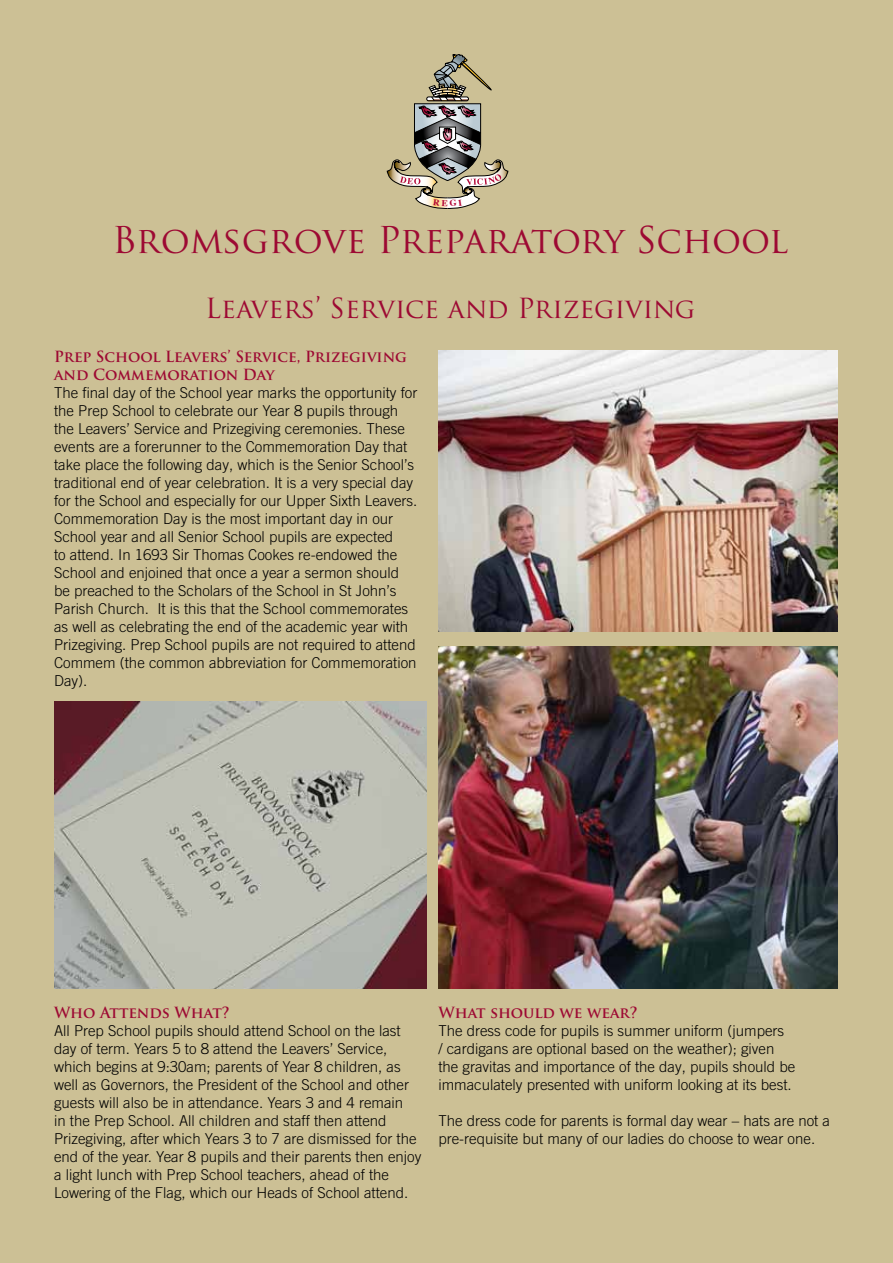
<style>
.page{position:relative;width:893px;height:1263px;background:#ccc095}
.page>*{position:absolute;margin:0;border:0;box-sizing:border-box;transform-origin:0 0}
.t1{font:36px "Trajan Pro";color:#9d0933}
.t2{font:27px "Trajan Pro";color:#9d0933}
.t3{font:300 15px/18px "Trade Gothic LT Com";color:#000}
.t4{font:700 15px/18px "Trajan Pro";color:#9d0933}
</style>
<div class="page">
<img style="left:438px;top:351px;width:400px;height:280px">
<img style="left:438px;top:646px;width:399px;height:343px">
<img style="left:54px;top:701px;width:372px;height:288px">
<svg style="left:387px;top:54px;width:121px;height:155px"></svg>
<h1 class="t1" style="left:112px;top:217px;width:678px">Bromsgrove Preparatory School</h1>
<h2 class="t2" style="left:205px;top:291px;width:492px">Leavers’ Service and Prizegiving</h2>
<p class="t4" style="left:54px;top:348px;width:354px">Prep School Leavers’ Service, Prizegiving and Commemoration Day</p>
<p class="t3" style="left:54px;top:384px;width:365px">The final day of the School year marks the opportunity for the Prep School to celebrate our Year 8 pupils through the Leavers’ Service and Prizegiving ceremonies. These events are a forerunner to the Commemoration Day that take place the following day, which is the Senior School’s traditional end of year celebration. It is a very special day for the School and especially for our Upper Sixth Leavers.<br>Commemoration Day is the most important day in our School year and all Senior School pupils are expected<br>to attend. In 1693 Sir Thomas Cookes re-endowed the School and enjoined that once a year a sermon should be preached to the Scholars of the School in St John’s Parish Church. It is this that the School commemorates as well as celebrating the end of the academic year with Prizegiving. Prep School pupils are not required to attend Commem (the common abbreviation for Commemoration Day).</p>
<p class="t4" style="left:54px;top:1003px;width:177px">Who Attends What?</p>
<p class="t3" style="left:54px;top:1021px;width:369px">All Prep School pupils should attend School on the last day of term. Years 5 to 8 attend the Leavers’ Service, which begins at 9:30am; parents of Year 8 children, as well as Governors, the President of the School and other guests will also be in attendance. Years 3 and 4 remain<br>in the Prep School. All children and staff then attend Prizegiving, after which Years 3 to 7 are dismissed for the end of the year. Year 8 pupils and their parents then enjoy a light lunch with Prep School teachers, ahead of the Lowering of the Flag, which our Heads of School attend.</p>
<p class="t4" style="left:438px;top:1003px;width:201px">What should we wear?</p>
<p class="t3" style="left:438px;top:1021px;width:358px">The dress code for pupils is summer uniform (jumpers<br>/ cardigans are optional based on the weather); given the gravitas and importance of the day, pupils should be immaculately presented with uniform looking at its best.</p>
<p class="t3" style="left:438px;top:1111px;width:393px">The dress code for parents is formal day wear – hats are not a pre-requisite but many of our ladies do choose to wear one.</p>
</div>
